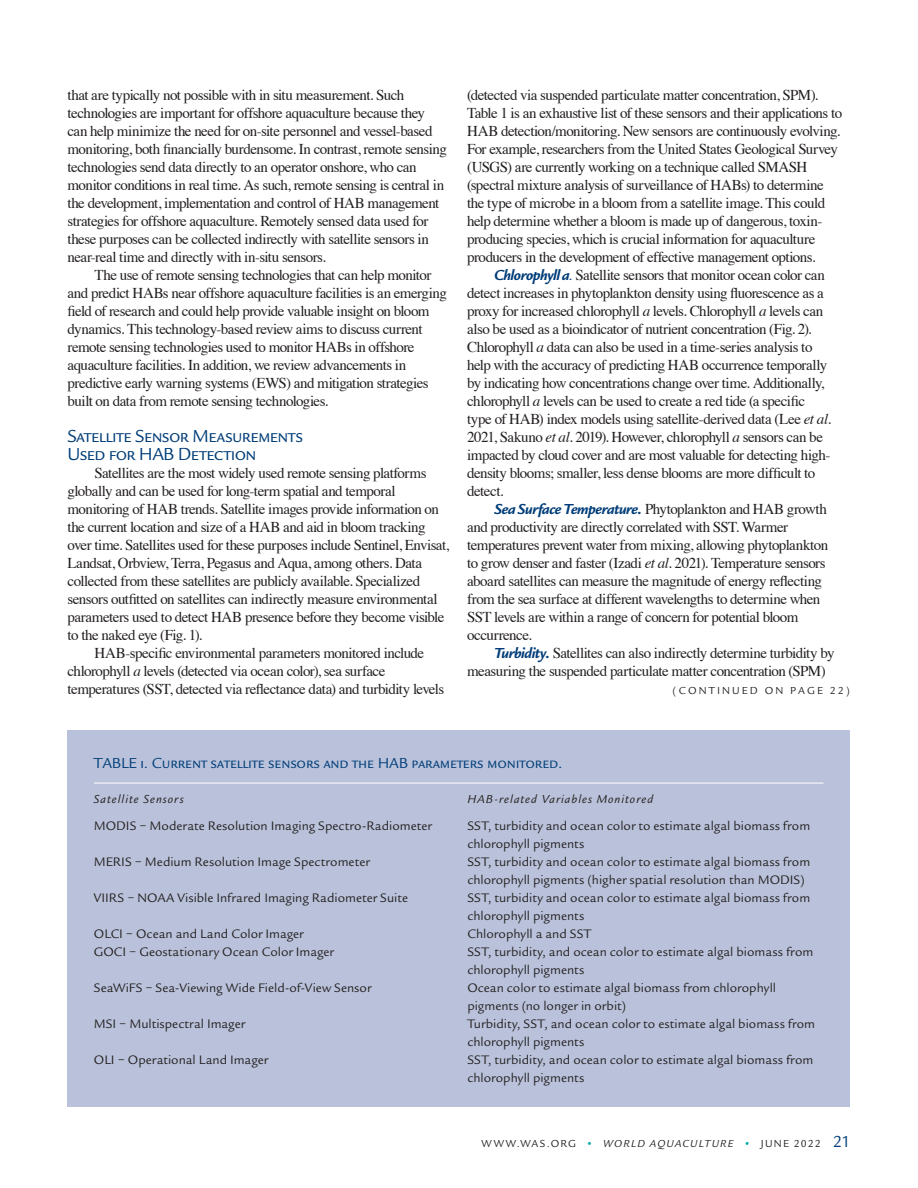
<style>
.page{position:relative;width:918px;height:1188px;background:#fff}
.page>*{position:absolute;margin:0;border:0;box-sizing:border-box;transform-origin:0 0}
.Heading_3{font:18px "Legacy Sans SC";letter-spacing:-.035em;color:#003d78}
.Heading_4{font:15px/18px "Times";letter-spacing:-.035em;color:#231f20}
.cutlines{font:15px "Legacy Sans SC";letter-spacing:-.01em;color:#003d78}
.cutlines-2{font:12.75px "Legacy Sans";letter-spacing:.005em;color:#231f20}
.cutlines-3{font:italic 12px "Legacy Sans";letter-spacing:.085em;color:#231f20}
.jumpline{font:10.5px "Legacy Sans";letter-spacing:.12em;color:#231f20}
.jumpline-2{font:10.5px "Legacy Sans";letter-spacing:.2em;color:#231f20}
.s1{font-style:italic}
.s2{font-family:"Legacy Sans";font-weight:700;font-style:italic;color:#003d78}
.s3{font-family:"Legacy Sans";color:#003d78}
.s4{color:#00a9a7}
.s5{font-size:16.5px;color:#003d78}
</style>
<div class="page">
<div style="left:68px;top:730px;width:782px;height:377px;background:#b9c2da"></div>
<hr style="left:94px;top:783px;width:729px;height:1px;background:#fff">
<p class="Heading_4" style="left:68px;top:85px;width:381px">that are typically not possible with in situ measurement. Such technologies are important for offshore aquaculture because they can help minimize the need for on-site personnel and vessel-based monitoring, both financially burdensome. In contrast, remote sensing technologies send data directly to an operator onshore, who can monitor conditions in real time. As such, remote sensing is central in the development, implementation and control of HAB management strategies for offshore aquaculture. Remotely sensed data used for these purposes can be collected indirectly with satellite sensors in near-real time and directly with in-situ sensors.</p>
<p class="Heading_4" style="left:68px;top:265px;width:381px;text-indent:27px">The use of remote sensing technologies that can help monitor and predict HABs near offshore aquaculture facilities is an emerging field of research and could help provide valuable insight on bloom dynamics. This technology-based review aims to discuss current remote sensing technologies used to monitor HABs in offshore aquaculture facilities. In addition, we review advancements in predictive early warning systems (EWS) and mitigation strategies built on data from remote sensing technologies.</p>
<p class="Heading_3" style="left:68px;top:425px;width:237px">Satellite Sensor Measurements</p>
<p class="Heading_3" style="left:68px;top:443px;width:191px">Used for HAB Detection</p>
<p class="Heading_4" style="left:68px;top:463px;width:383px;text-indent:27px">Satellites are the most widely used remote sensing platforms globally and can be used for long-term spatial and temporal monitoring of HAB trends. Satellite images provide information on the current location and size of a HAB and aid in bloom tracking over time. Satellites used for these purposes include Sentinel, Envisat, Landsat, Orbview, Terra, Pegasus and Aqua, among others. Data collected from these satellites are publicly available. Specialized sensors outfitted on satellites can indirectly measure environmental parameters used to detect HAB presence before they become visible to the naked eye (Fig. 1).</p>
<p class="Heading_4" style="left:68px;top:643px;width:378px;text-indent:27px">HAB-specific environmental parameters monitored include chlorophyll <span class="s1">a</span> levels (detected via ocean color), sea surface temperatures (SST, detected via reflectance data) and turbidity levels</p>
<p class="Heading_4" style="left:467px;top:85px;width:377px">(detected via suspended particulate matter concentration, SPM).<br>Table 1 is an exhaustive list of these sensors and their applications to HAB detection/monitoring. New sensors are continuously evolving.<br>For example, researchers from the United States Geological Survey (USGS) are currently working on a technique called SMASH (spectral mixture analysis of surveillance of HABs) to determine the type of microbe in a bloom from a satellite image. This could help determine whether a bloom is made up of dangerous, toxin&shy;producing species, which is crucial information for aquaculture producers in the development of effective management options.</p>
<p class="Heading_4" style="left:467px;top:265px;width:366px;text-indent:27px"><span class="s2">Chlorophyll a</span><span class="s3">.</span> Satellite sensors that monitor ocean color can detect increases in phytoplankton density using fluorescence as a proxy for increased chlorophyll <span class="s1">a</span> levels. Chlorophyll <span class="s1">a</span> levels can also be used as a bioindicator of nutrient concentration (Fig. 2).<br>Chlorophyll <span class="s1">a</span> data can also be used in a time-series analysis to help with the accuracy of predicting HAB occurrence temporally by indicating how concentrations change over time. Additionally, chlorophyll <span class="s1">a</span> levels can be used to create a red tide (a specific type of HAB) index models using satellite-derived data (Lee <span class="s1">et al.<br></span>2021, Sakuno <span class="s1">et al</span>. 2019). However, chlorophyll <span class="s1">a</span> sensors can be impacted by cloud cover and are most valuable for detecting high&shy;density blooms; smaller, less dense blooms are more difficult to detect.</p>
<p class="Heading_4" style="left:467px;top:499px;width:363px;text-indent:27px"><span class="s2">Sea Surface Temperature.</span> Phytoplankton and HAB growth and productivity are directly correlated with SST. Warmer temperatures prevent water from mixing, allowing phytoplankton to grow denser and faster (Izadi <span class="s1">et al</span>. 2021). Temperature sensors aboard satellites can measure the magnitude of energy reflecting from the sea surface at different wavelengths to determine when SST levels are within a range of concern for potential bloom occurrence.</p>
<p class="Heading_4" style="left:467px;top:643px;width:369px;text-indent:27px"><span class="s2">Turbidity.</span> Satellites can also indirectly determine turbidity by measuring the suspended particulate matter concentration (SPM)</p>
<p class="jumpline-2" style="left:673px;top:684px;width:179px">(CONTINUED ON PAGE 22)</p>
<p class="cutlines" style="left:94px;top:754px;width:470px">TABLE 1. Current satellite sensors and the HAB parameters monitored.</p>
<p class="cutlines-3" style="left:94px;top:792px;width:91px">Satellite Sensors</p>
<p class="cutlines-3" style="left:467px;top:792px;width:187px">HAB-related Variables Monitored</p>
<p class="cutlines-2" style="left:94px;top:818px;width:340px">MODIS – Moderate Resolution Imaging Spectro-Radiometer</p>
<p class="cutlines-2" style="left:467px;top:818px;width:344px">SST, turbidity and ocean color to estimate algal biomass from</p>
<p class="cutlines-2" style="left:467px;top:836px;width:118px">chlorophyll pigments</p>
<p class="cutlines-2" style="left:94px;top:854px;width:277px">MERIS – Medium Resolution Image Spectrometer</p>
<p class="cutlines-2" style="left:467px;top:854px;width:344px">SST, turbidity and ocean color to estimate algal biomass from</p>
<p class="cutlines-2" style="left:467px;top:872px;width:339px">chlorophyll pigments (higher spatial resolution than MODIS)</p>
<p class="cutlines-2" style="left:94px;top:890px;width:316px">VIIRS – NOAA Visible Infrared Imaging Radiometer Suite</p>
<p class="cutlines-2" style="left:467px;top:890px;width:344px">SST, turbidity and ocean color to estimate algal biomass from</p>
<p class="cutlines-2" style="left:467px;top:908px;width:118px">chlorophyll pigments</p>
<p class="cutlines-2" style="left:94px;top:926px;width:211px">OLCI – Ocean and Land Color Imager</p>
<p class="cutlines-2" style="left:467px;top:926px;width:125px">Chlorophyll a and SST</p>
<p class="cutlines-2" style="left:94px;top:944px;width:242px">GOCI – Geostationary Ocean Color Imager</p>
<p class="cutlines-2" style="left:467px;top:944px;width:347px">SST, turbidity, and ocean color to estimate algal biomass from</p>
<p class="cutlines-2" style="left:467px;top:962px;width:118px">chlorophyll pigments</p>
<p class="cutlines-2" style="left:94px;top:980px;width:279px">SeaWiFS – Sea-Viewing Wide Field-of-View Sensor</p>
<p class="cutlines-2" style="left:467px;top:980px;width:310px">Ocean color to estimate algal biomass from chlorophyll</p>
<p class="cutlines-2" style="left:467px;top:998px;width:160px">pigments (no longer in orbit)</p>
<p class="cutlines-2" style="left:94px;top:1016px;width:153px">MSI – Multispectral Imager</p>
<p class="cutlines-2" style="left:467px;top:1016px;width:349px">Turbidity, SST, and ocean color to estimate algal biomass from</p>
<p class="cutlines-2" style="left:467px;top:1034px;width:118px">chlorophyll pigments</p>
<p class="cutlines-2" style="left:94px;top:1052px;width:176px">OLI – Operational Land Imager</p>
<p class="cutlines-2" style="left:467px;top:1052px;width:347px">SST, turbidity, and ocean color to estimate algal biomass from</p>
<p class="cutlines-2" style="left:467px;top:1070px;width:118px">chlorophyll pigments</p>
<p class="jumpline" style="left:482px;top:1137px;width:370px">WWW.WAS.ORG <span class="s4">•</span> <span class="s1">WORLD AQUACULTURE</span> <span class="s4">•</span> JUNE 2022 <span class="s5">21</span></p>
</div>
